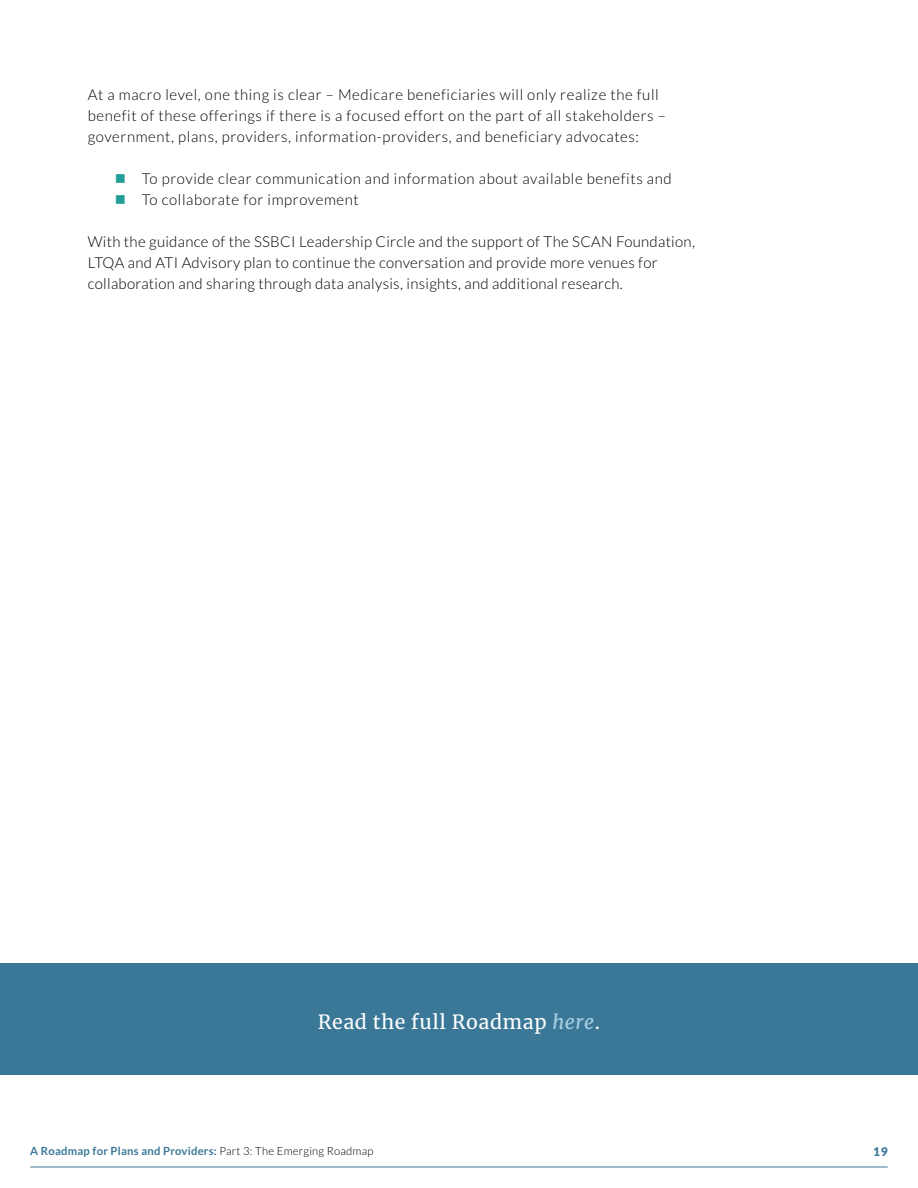
<style>
.page{position:relative;width:918px;height:1188px;background:#fff}
.page>*{position:absolute;margin:0;border:0;box-sizing:border-box;transform-origin:0 0}
.t1{font:19.5px "Merriweather";letter-spacing:.03em;color:#fff}
.t2{font:300 15px/21px "Lato";letter-spacing:.04em;color:#000}
.t3{font:300 15px/21px "Lato";letter-spacing:.02em;color:#000}
.t4{font:900 12px "Lato";color:#3b7897}
.t5{font:700 11.25px "Lato";letter-spacing:.02em;color:#3b7897}
.s1{color:#239e97}
.s2{font-style:italic;color:#a7cfe5}
.s3{font-weight:300;color:#000}
</style>
<div class="page">
<hr style="left:30px;top:1167px;width:858px;height:1px;background:#3b7897">
<div style="left:0;top:963px;width:918px;height:112px;background:#3b7897"></div>
<p class="t2" style="left:88px;top:84px;width:580px">At a macro level, one thing is clear – Medicare beneficiaries will only realize the full benefit of these offerings if there is a focused effort on the part of all stakeholders – government, plans, providers, information-providers, and beneficiary advocates:</p>
<p class="t2" style="left:115px;top:168px;width:558px"><span class="s1">■</span> To provide clear communication and information about available benefits and</p>
<p class="t2" style="left:115px;top:189px;width:246px"><span class="s1">■</span> To collaborate for improvement</p>
<p class="t3" style="left:88px;top:231px;width:609px">With the guidance of the SSBCI Leadership Circle and the support of The SCAN Foundation,<br>LTQA and ATI Advisory plan to continue the conversation and provide more venues for collaboration and sharing through data analysis, insights, and additional research.</p>
<h1 class="t1" style="left:318px;top:1008px;width:284px">Read the full Roadmap <span class="s2">here</span>.</h1>
<p class="t5" style="left:30px;top:1145px;width:345px">A Roadmap for Plans and Providers: <span class="s3">Part 3: The Emerging Roadmap</span></p>
<p class="t4" style="left:873px;top:1144px;width:16px">19</p>
</div>
